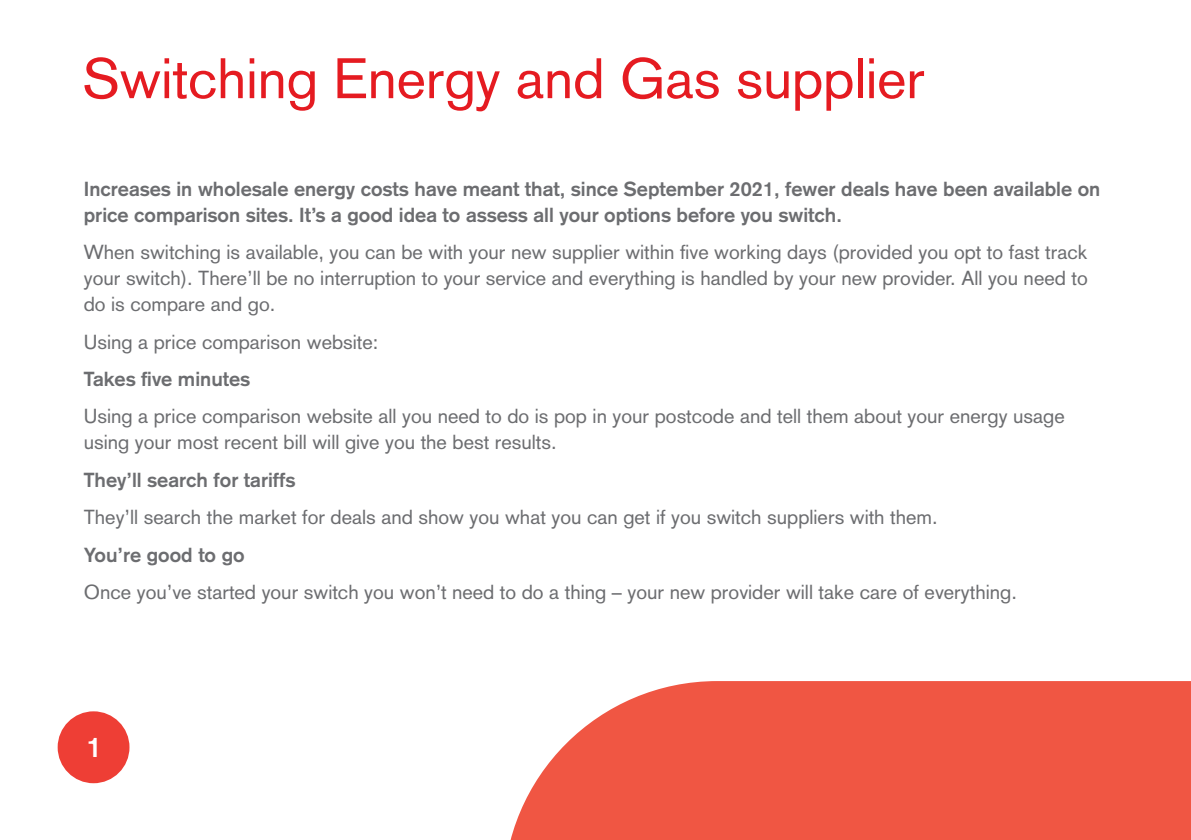
<style>
.page{position:relative;width:1191px;height:840px;background:#fff}
.page>*{position:absolute;margin:0;border:0;box-sizing:border-box;transform-origin:0 0}
.t1{font:56px "Akzidenz Grotesk";color:#e51b21}
.t2{font:700 28px "Akzidenz Grotesk";color:#fff}
.t3{font:20px/26px "Akzidenz Grotesk";color:#6c6d70;text-align:justify}
.t4{font:700 20px/26px "Akzidenz Grotesk";color:#6c6d70}
</style>
<div class="page">
<svg style="left:511px;top:681px;width:680px;height:158px;fill:#f05643"></svg>
<div style="left:58px;top:711px;width:71px;height:71px;background:#ee3e35;border-radius:50%"></div>
<h1 class="t1" style="left:82px;top:46px;width:844px">Switching Energy and Gas supplier</h1>
<p class="t4" style="left:84px;top:175px;width:1018px">Increases in wholesale energy costs have meant that, since September 2021, fewer deals have been available on price comparison sites. It’s a good idea to assess all your options before you switch.</p>
<p class="t3" style="left:84px;top:239px;width:1005px">When switching is available, you can be with your new supplier within five working days (provided you opt to fast track your switch). There’ll be no interruption to your service and everything is handled by your new provider. All you need to do is compare and go.</p>
<p class="t3" style="left:84px;top:328px;width:296px">Using a price comparison website:</p>
<p class="t4" style="left:84px;top:365px;width:168px">Takes five minutes</p>
<p class="t3" style="left:84px;top:403px;width:982px">Using a price comparison website all you need to do is pop in your postcode and tell them about your energy usage using your most recent bill will give you the best results.</p>
<p class="t4" style="left:84px;top:466px;width:213px">They’ll search for tariffs</p>
<p class="t3" style="left:84px;top:504px;width:855px">They’ll search the market for deals and show you what you can get if you switch suppliers with them.</p>
<p class="t4" style="left:84px;top:541px;width:162px">You’re good to go</p>
<p class="t3" style="left:84px;top:578px;width:934px">Once you’ve started your switch you won’t need to do a thing – your new provider will take care of everything.</p>
<h2 class="t2" style="left:86px;top:730px;width:17px">1</h2>
</div>
